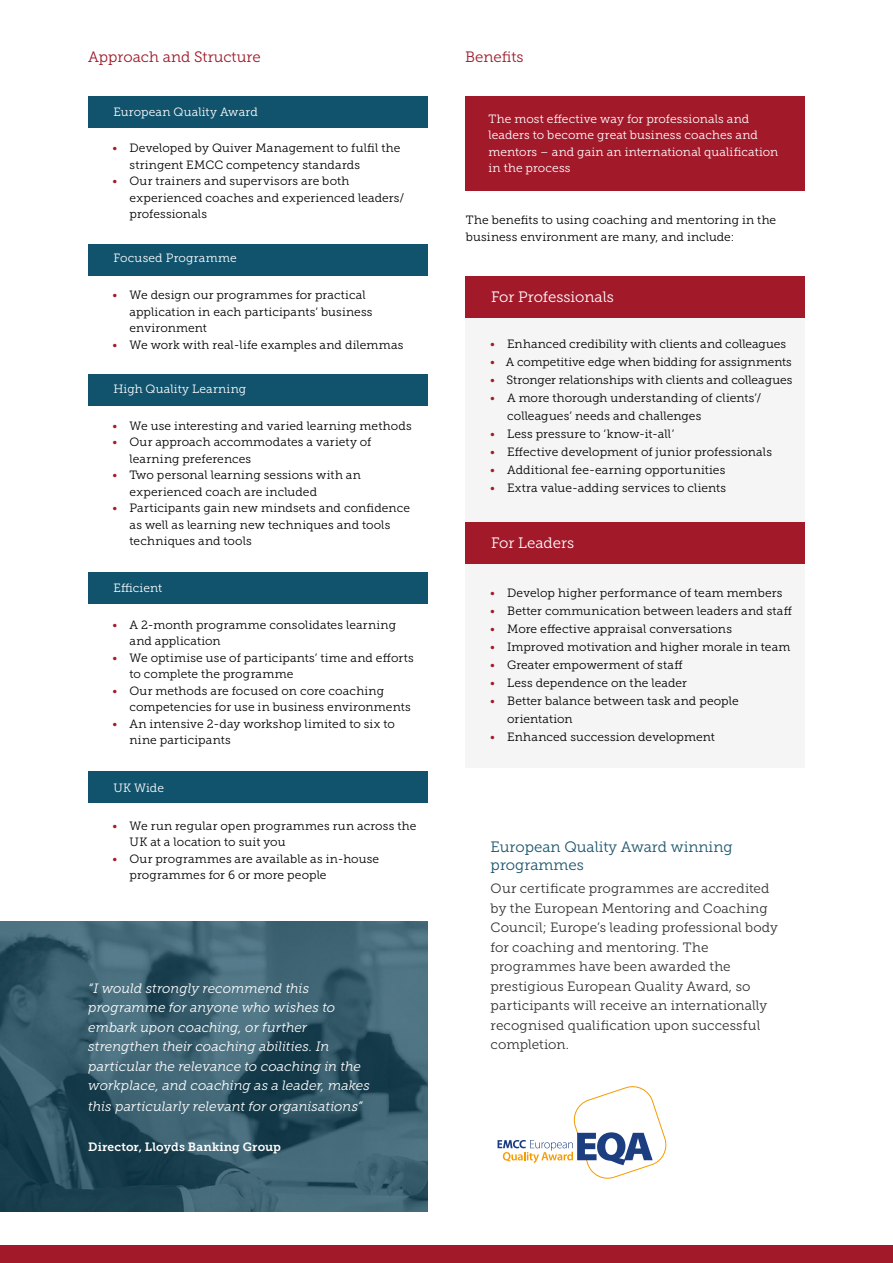
<style>
.page{position:relative;width:893px;height:1263px;background:#fff}
.page>*{position:absolute;margin:0;border:0;box-sizing:border-box;transform-origin:0 0}
.t1{font:15px/18px "Museo Slab 300";color:#1b546b}
.t2{font:15px "Museo Slab 300";color:#9e1828}
.t3{font:15px "Museo Slab 300";color:#fff}
.t4{font:13.5px/19.5px "Museo Slab 300";letter-spacing:.005em;color:#333232}
.t5{font:italic 13.5px/19.5px "Museo Slab 300";color:#fff}
.t6{font:12px/16.5px "Museo Slab 300";letter-spacing:.01em;color:#000}
.t7{font:12px/16.5px "Museo Slab 300";letter-spacing:.01em;color:#fff}
.t8{font:12px "Museo Slab 700";letter-spacing:.01em;color:#fff}
.t9{font:11.85px "Museo Slab 300";letter-spacing:-.005em;color:#000}
.s1{color:#a2192a}
.s2{font-size:12px;color:#a2192a}
</style>
<div class="page">
<div style="left:0;top:1246px;width:893px;height:17px;background:#a2192a"></div>
<div style="left:88px;top:96px;width:340px;height:31px;background:#11526c"></div>
<div style="left:88px;top:244px;width:340px;height:32px;background:#11526c"></div>
<div style="left:88px;top:375px;width:340px;height:31px;background:#11526c"></div>
<div style="left:88px;top:572px;width:340px;height:32px;background:#11526c"></div>
<div style="left:88px;top:771px;width:340px;height:31px;background:#11526c"></div>
<div style="left:465px;top:314px;width:340px;height:208px;background:#f5f5f5"></div>
<div style="left:465px;top:96px;width:340px;height:95px;background:#a2192a"></div>
<div style="left:465px;top:276px;width:340px;height:41px;background:#a2192a"></div>
<div style="left:465px;top:522px;width:340px;height:42px;background:#a2192a"></div>
<div style="left:465px;top:564px;width:340px;height:203px;background:#f5f5f5"></div>
<img style="left:0;top:922px;width:428px;height:290px">
<svg style="left:498px;top:1086px;width:169px;height:93px"></svg>
<p class="t2" style="left:88px;top:49px;width:174px">Approach and Structure</p>
<p class="t2" style="left:465px;top:49px;width:60px">Benefits</p>
<p class="t7" style="left:113px;top:103px;width:146px">European Quality Award</p>
<p class="t6" style="left:130px;top:140px;width:272px;text-indent:-17px"><span class="s1">•</span> Developed by Quiver Management to fulfil the stringent EMCC competency standards</p>
<p class="t6" style="left:130px;top:173px;width:276px;text-indent:-17px"><span class="s1">•</span> Our trainers and supervisors are both experienced coaches and experienced leaders/ professionals</p>
<p class="t7" style="left:113px;top:250px;width:125px">Focused Programme</p>
<p class="t6" style="left:130px;top:287px;width:244px;text-indent:-17px"><span class="s1">•</span> We design our programmes for practical application in each participants’ business environment</p>
<p class="t6" style="left:113px;top:336px;width:293px"><span class="s1">•</span> We work with real-life examples and dilemmas</p>
<p class="t7" style="left:113px;top:381px;width:134px">High Quality Learning</p>
<p class="t6" style="left:113px;top:418px;width:301px"><span class="s1">•</span> We use interesting and varied learning methods</p>
<p class="t6" style="left:130px;top:434px;width:243px;text-indent:-17px"><span class="s1">•</span> Our approach accommodates a variety of learning preferences</p>
<p class="t6" style="left:130px;top:467px;width:233px;text-indent:-17px"><span class="s1">•</span> Two personal learning sessions with an experienced coach are included</p>
<p class="t6" style="left:130px;top:500px;width:282px;text-indent:-17px"><span class="s1">•</span> Participants gain new mindsets and confidence as well as learning new techniques and tools techniques and tools</p>
<p class="t7" style="left:113px;top:579px;width:50px">Efficient</p>
<p class="t6" style="left:130px;top:616px;width:268px;text-indent:-17px"><span class="s1">•</span> A 2-month programme consolidates learning and application</p>
<p class="t6" style="left:130px;top:649px;width:286px;text-indent:-17px"><span class="s1">•</span> We optimise use of participants’ time and efforts to complete the programme</p>
<p class="t6" style="left:130px;top:682px;width:283px;text-indent:-17px"><span class="s1">•</span> Our methods are focused on core coaching competencies for use in business environments</p>
<p class="t6" style="left:130px;top:715px;width:267px;text-indent:-17px"><span class="s1">•</span> An intensive 2-day workshop limited to six to nine participants</p>
<p class="t7" style="left:113px;top:779px;width:52px">UK Wide</p>
<p class="t6" style="left:130px;top:817px;width:288px;text-indent:-17px"><span class="s1">•</span> We run regular open programmes run across the<br>UK at a location to suit you</p>
<p class="t6" style="left:130px;top:850px;width:251px;text-indent:-17px"><span class="s1">•</span> Our programmes are available as in-house programmes for 6 or more people</p>
<p class="t5" style="left:88px;top:979px;width:283px">“I would strongly recommend this programme for anyone who wishes to embark upon coaching, or further strengthen their coaching abilities. In particular the relevance to coaching in the workplace, and coaching as a leader, makes</p>
<p class="t5" style="left:88px;top:1097px;width:276px">this particularly relevant for organisations”</p>
<p class="t8" style="left:88px;top:1139px;width:194px">Director, Lloyds Banking Group</p>
<p class="t7" style="left:488px;top:110px;width:291px">The most effective way for professionals and leaders to become great business coaches and mentors – and gain an international qualification in the process</p>
<p class="t6" style="left:466px;top:212px;width:312px">The benefits to using coaching and mentoring in the business environment are many, and include:</p>
<p class="t3" style="left:491px;top:288px;width:124px">For Professionals</p>
<p class="t6" style="left:490px;top:335px;width:298px"><span class="s1">•</span> Enhanced credibility with clients and colleagues</p>
<p class="t9" style="left:490px;top:355px;width:303px"><span class="s2">•</span> A competitive edge when bidding for assignments</p>
<p class="t6" style="left:490px;top:371px;width:304px"><span class="s1">•</span> Stronger relationships with clients and colleagues</p>
<p class="t6" style="left:507px;top:389px;width:256px;line-height:18px;text-indent:-17px"><span class="s1">•</span> A more thorough understanding of clients’/ colleagues’ needs and challenges</p>
<p class="t6" style="left:490px;top:425px;width:185px"><span class="s1">•</span> Less pressure to ‘know-it-all’</p>
<p class="t6" style="left:490px;top:443px;width:283px"><span class="s1">•</span> Effective development of junior professionals</p>
<p class="t6" style="left:490px;top:461px;width:237px"><span class="s1">•</span> Additional fee-earning opportunities</p>
<p class="t6" style="left:490px;top:479px;width:237px"><span class="s1">•</span> Extra value-adding services to clients</p>
<p class="t3" style="left:491px;top:535px;width:85px">For Leaders</p>
<p class="t6" style="left:490px;top:584px;width:294px"><span class="s1">•</span> Develop higher performance of team members</p>
<p class="t6" style="left:490px;top:602px;width:303px"><span class="s1">•</span> Better communication between leaders and staff</p>
<p class="t6" style="left:490px;top:620px;width:243px"><span class="s1">•</span> More effective appraisal conversations</p>
<p class="t6" style="left:490px;top:638px;width:302px"><span class="s1">•</span> Improved motivation and higher morale in team</p>
<p class="t6" style="left:490px;top:656px;width:194px"><span class="s1">•</span> Greater empowerment of staff</p>
<p class="t6" style="left:490px;top:674px;width:198px"><span class="s1">•</span> Less dependence on the leader</p>
<p class="t6" style="left:507px;top:691px;width:233px;line-height:18px;text-indent:-17px"><span class="s1">•</span> Better balance between task and people orientation</p>
<p class="t6" style="left:490px;top:728px;width:226px"><span class="s1">•</span> Enhanced succession development</p>
<p class="t1" style="left:491px;top:837px;width:243px">European Quality Award winning programmes</p>
<p class="t4" style="left:491px;top:879px;width:289px">Our certificate programmes are accredited by the European Mentoring and Coaching Council; Europe’s leading professional body for coaching and mentoring. The programmes have been awarded the prestigious European Quality Award, so participants will receive an internationally recognised qualification upon successful completion.</p>
</div>
